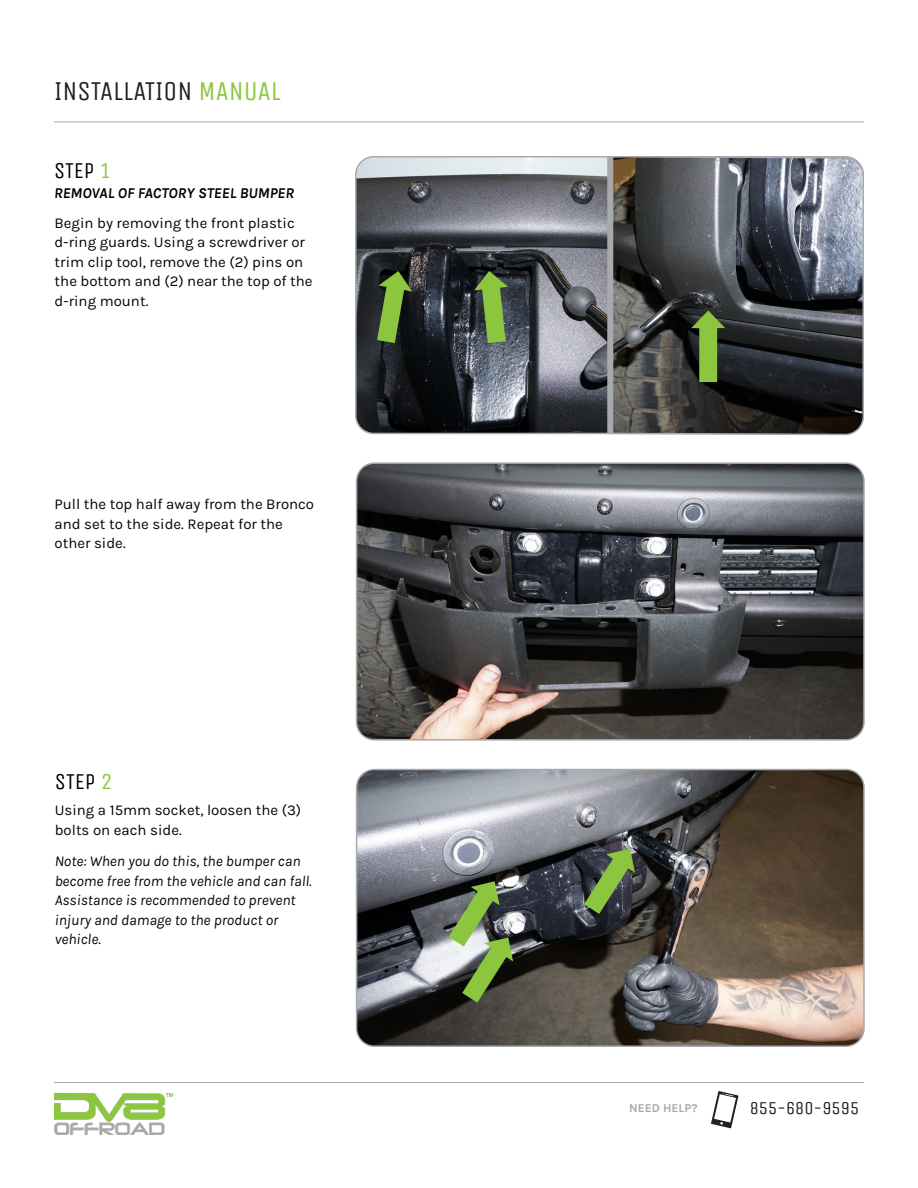
<style>
.page{position:relative;width:918px;height:1188px;background:#fff}
.page>*{position:absolute;margin:0;border:0;box-sizing:border-box;transform-origin:0 0}
.t1{font:27px "Unica One";color:#231f20}
.t2{font:22.5px "Unica One";color:#010101}
.t3{font:18px "Unica One";color:#231f20}
.t4{font:15px/19.5px "Karla";color:#040503}
.t5{font:italic 15px/19.5px "Karla";color:#040503}
.t6{font:italic 700 15px "Karla";color:#010101}
.t7{font:700 12px "Karla";color:#a8a9ad}
.s1{color:#8bc63e}
</style>
<div class="page">
<hr style="left:54px;top:122px;width:810px;height:1px;background:#a8a9ad">
<img style="left:54px;top:1093px;width:119px;height:41px">
<hr style="left:54px;top:1082px;width:810px;height:1px;background:#a8a9ad">
<svg style="left:711px;top:1091px;width:28px;height:37px"></svg>
<img style="left:358px;top:159px;width:249px;height:274px">
<img style="left:359px;top:465px;width:503px;height:273px">
<div style="left:356px;top:462px;width:509px;height:279px;border:2px solid #a8a9ad;border-radius:18px"></div>
<svg style="left:608px;top:156px;width:256px;height:279px;background:#494c4f"></svg>
<img style="left:357px;top:770px;width:505px;height:276px">
<div style="left:356px;top:769px;width:509px;height:278px;border:2px solid #a8a9ad;border-radius:18px"></div>
<div style="left:607px;top:157px;width:6px;height:276px;background:#a8a9ad"></div>
<svg style="left:377px;top:271px;width:35px;height:72px;background:#506f2c"></svg>
<svg style="left:474px;top:271px;width:34px;height:72px;background:#618341"></svg>
<svg style="left:691px;top:310px;width:34px;height:72px;background:#567631"></svg>
<svg style="left:449px;top:881px;width:64px;height:122px;background:#6f8358"></svg>
<svg style="left:584px;top:849px;width:51px;height:65px;background:#576f42"></svg>
<p class="t1" style="left:54px;top:72px;width:228px">INSTALLATION <span class="s1">MANUAL</span></p>
<p class="t2" style="left:54px;top:154px;width:59px">STEP <span class="s1">1</span></p>
<p class="t6" style="left:54px;top:184px;width:242px">REMOVAL OF FACTORY STEEL BUMPER</p>
<p class="t4" style="left:55px;top:212px;width:259px">Begin by removing the front plastic d-ring guards. Using a screwdriver or trim clip tool, remove the (2) pins on the bottom and (2) near the top of the d-ring mount.</p>
<p class="t4" style="left:55px;top:494px;width:261px">Pull the top half away from the Bronco and set to the side. Repeat for the other side.</p>
<p class="t2" style="left:55px;top:766px;width:59px">STEP <span class="s1">2</span></p>
<p class="t4" style="left:55px;top:800px;width:248px">Using a 15mm socket, loosen the (3) bolts on each side.</p>
<p class="t5" style="left:55px;top:851px;width:258px">Note: When you do this, the bumper can become free from the vehicle and can fall.<br>Assistance is recommended to prevent injury and damage to the product or vehicle.</p>
<p class="t7" style="left:629px;top:1100px;width:70px">NEED HELP?</p>
<p class="t3" style="left:750px;top:1095px;width:111px">855-680-9595</p>
</div>
